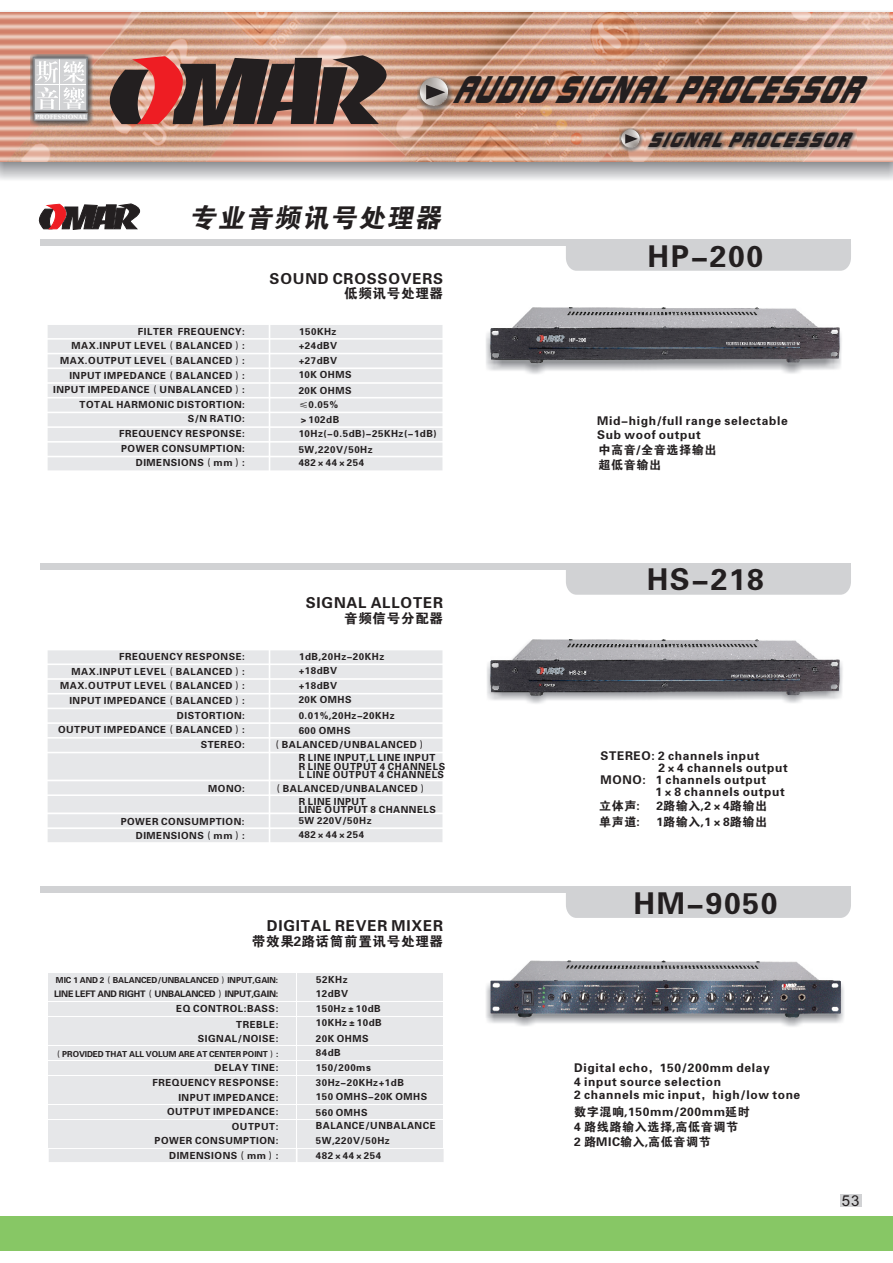
<style>
.page{position:relative;width:893px;height:1263px;background:#fff}
.page>*{position:absolute;margin:0;border:0;box-sizing:border-box;transform-origin:0 0}
.t1{font:italic 36px "Bolt Bold IT Cby BT";color:#231f20;scale:.64 1}
.t2{font:30px "FZDHTJW GB1 0";letter-spacing:.055em;color:#231f20}
.t3{font:italic 26.7px "FZDHTJW GB1 0";color:#231f20}
.t4{font:italic 19.35px "Bolt Bold IT Cby BT";color:#231f20;scale:.74 1}
.t5{font:15px "FZDHTJW GB1 0";letter-spacing:.055em;color:#231f20}
.t6{font:15px "Arial";color:#231f20}
.t7{font:13.5px "FZDHTJW GB1 0";letter-spacing:.055em;color:#231f20}
.t8{font:12px/11.7px "FZDHTJW GB1 0";letter-spacing:.055em;color:#231f20}
.t9{font:9.75px/14.5px "FZDHTJW GB1 0";letter-spacing:.055em;color:#231f20}
.t10{font:9px "FZDHTJW GB1 0";letter-spacing:-.02em;color:#231f20}
.t11{font:8.25px "FZDHTJW GB1 0";color:#231f20}
.t12{font:800 6.15px "Weiss BT";letter-spacing:.055em;color:#fff}
</style>
<div class="page">
<div style="left:0;top:1216px;width:893px;height:34px;background:#87c765"></div>
<img style="left:0;top:11px;width:893px;height:169px">
<img style="left:0;top:13px;width:893px;height:148px">
<img style="left:417px;top:76px;width:36px;height:37px">
<img style="left:420px;top:78px;width:28px;height:28px;border-radius:50%">
<svg style="left:426px;top:85px;width:19px;height:15px"></svg>
<img style="left:646px;top:129px;width:210px;height:22px">
<img style="left:619px;top:128px;width:24px;height:24px">
<img style="left:621px;top:129px;width:18px;height:19px;border-radius:50%">
<svg style="left:625px;top:134px;width:13px;height:10px"></svg>
<div style="left:41px;top:239px;width:810px;height:6px;background:#d1d2d4"></div>
<div style="left:566px;top:245px;width:285px;height:26px;background:#d1d2d4"></div>
<div style="left:41px;top:563px;width:810px;height:6px;background:#d1d2d4"></div>
<div style="left:566px;top:569px;width:285px;height:26px;background:#d1d2d4"></div>
<div style="left:41px;top:886px;width:810px;height:7px;background:#d1d2d4"></div>
<div style="left:566px;top:893px;width:285px;height:25px;background:#d1d2d4"></div>
<img style="left:487px;top:661px;width:356px;height:43px">
<img style="left:491px;top:639px;width:349px;height:56px">
<img style="left:486px;top:328px;width:356px;height:46px">
<img style="left:491px;top:307px;width:349px;height:56px">
<img style="left:570px;top:339px;width:16px;height:4px">
<img style="left:727px;top:343px;width:73px;height:2px">
<img style="left:486px;top:981px;width:358px;height:46px">
<img style="left:511px;top:960px;width:308px;height:20px">
<img style="left:486px;top:981px;width:353px;height:36px">
<img style="left:490px;top:980px;width:350px;height:33px">
<svg style="left:38px;top:204px;width:102px;height:26px"></svg>
<div style="left:297px;top:1134px;width:145px;height:13px;background:#e6e7e9"></div>
<div style="left:49px;top:1134px;width:247px;height:13px;background:#e6e7e9"></div>
<svg style="left:48px;top:325px;width:394px;height:145px;background:#e8e9eb"></svg>
<div style="left:297px;top:973px;width:145px;height:13px;background:#e6e7e9"></div>
<div style="left:49px;top:973px;width:247px;height:13px;background:#e6e7e9"></div>
<div style="left:297px;top:988px;width:145px;height:13px;background:#e6e7e9"></div>
<div style="left:49px;top:988px;width:247px;height:13px;background:#e6e7e9"></div>
<div style="left:297px;top:1002px;width:145px;height:13px;background:#e6e7e9"></div>
<div style="left:49px;top:1002px;width:247px;height:13px;background:#e6e7e9"></div>
<div style="left:297px;top:1017px;width:145px;height:13px;background:#e6e7e9"></div>
<div style="left:49px;top:1017px;width:247px;height:13px;background:#e6e7e9"></div>
<div style="left:297px;top:1032px;width:145px;height:13px;background:#e6e7e9"></div>
<div style="left:49px;top:1032px;width:247px;height:13px;background:#e6e7e9"></div>
<div style="left:297px;top:1046px;width:145px;height:14px;background:#e6e7e9"></div>
<div style="left:49px;top:1046px;width:247px;height:14px;background:#e6e7e9"></div>
<div style="left:297px;top:1061px;width:145px;height:13px;background:#e6e7e9"></div>
<div style="left:49px;top:1061px;width:247px;height:13px;background:#e6e7e9"></div>
<div style="left:297px;top:1076px;width:145px;height:13px;background:#e6e7e9"></div>
<div style="left:49px;top:1076px;width:247px;height:13px;background:#e6e7e9"></div>
<div style="left:297px;top:1091px;width:145px;height:13px;background:#e6e7e9"></div>
<div style="left:49px;top:1091px;width:247px;height:13px;background:#e6e7e9"></div>
<div style="left:297px;top:1105px;width:145px;height:13px;background:#e6e7e9"></div>
<div style="left:49px;top:1105px;width:247px;height:13px;background:#e6e7e9"></div>
<div style="left:297px;top:1120px;width:145px;height:13px;background:#e6e7e9"></div>
<div style="left:49px;top:1120px;width:247px;height:13px;background:#e6e7e9"></div>
<svg style="left:48px;top:650px;width:394px;height:192px;background:#e8e9eb"></svg>
<div style="left:49px;top:1149px;width:395px;height:13px;background:#e6e7e9"></div>
<div style="left:840px;top:1194px;width:21px;height:13px;background:#d1d2d4"></div>
<img style="left:30px;top:54px;width:63px;height:72px">
<svg style="left:34px;top:61px;width:54px;height:60px"></svg>
<div style="left:34px;top:58px;width:53px;height:54px;border:2px solid #939598"></div>
<svg style="left:108px;top:55px;width:280px;height:71px;background:#734d47"></svg>
<p class="t12" style="left:36px;top:114px;width:53px">PROFESSIONAL</p>
<h1 class="t1" style="left:452px;top:76px;width:662px">AUDIO SIGNAL PROCESSOR</h1>
<h3 class="t4" style="left:648px;top:132px;width:284px">SIGNAL PROCESSOR</h3>
<h3 class="t3" style="left:190px;top:204px;width:257px">专业音频讯号处理器</h3>
<p class="t9" style="left:53px;top:324px;width:193px;text-align:right">FILTER FREQUENCY:<br>MAX.INPUT LEVEL（BALANCED）:<br>MAX.OUTPUT LEVEL（BALANCED）:<br>INPUT IMPEDANCE（BALANCED）:<br>INPUT IMPEDANCE（UNBALANCED）:<br>TOTAL HARMONIC DISTORTION:<br>S/N RATIO:<br>FREQUENCY RESPONSE:<br>POWER CONSUMPTION:<br>DIMENSIONS（mm）:</p>
<h3 class="t5" style="left:270px;top:271px;width:175px">SOUND CROSSOVERS</h3>
<h3 class="t7" style="left:344px;top:287px;width:100px">低频讯号处理器</h3>
<p class="t9" style="left:299px;top:324px;width:40px;line-height:14px">150KHz +24dBV</p>
<p class="t9" style="left:299px;top:354px;width:54px;line-height:14px">+27dBV<br>10K OHMS</p>
<p class="t9" style="left:299px;top:383px;width:140px">20K OHMS<br>≤0.05%<br>＞102dB<br>10Hz(-0.5dB)-25KHz(-1dB)</p>
<p class="t9" style="left:299px;top:456px;width:67px">482×44×254</p>
<p class="t9" style="left:299px;top:442px;width:76px">5W,220V/50Hz</p>
<h2 class="t2" style="left:648px;top:241px;width:117px">HP-200</h2>
<p class="t8" style="left:597px;top:414px;width:192px;line-height:13.8px">Mid-high/full range selectable<br>Sub woof output</p>
<p class="t8" style="left:598px;top:443px;width:119px;line-height:14.7px">中高音/全音选择输出超低音输出</p>
<p class="t9" style="left:58px;top:649px;width:188px;text-align:right">FREQUENCY RESPONSE:<br>MAX.INPUT LEVEL（BALANCED）:<br>MAX.OUTPUT LEVEL（BALANCED）:<br>INPUT IMPEDANCE（BALANCED）:<br>DISTORTION:<br>OUTPUT IMPEDANCE（BALANCED）:<br>STEREO:</p>
<p class="t9" style="left:208px;top:781px;width:38px">MONO:</p>
<p class="t9" style="left:121px;top:814px;width:125px">POWER CONSUMPTION:</p>
<h3 class="t5" style="left:306px;top:595px;width:139px">SIGNAL ALLOTER</h3>
<h3 class="t7" style="left:344px;top:612px;width:100px">音频信号分配器</h3>
<p class="t9" style="left:299px;top:650px;width:87px;line-height:14px">1dB,20Hz-20KHz +18dBV</p>
<p class="t9" style="left:299px;top:679px;width:54px;line-height:14px">+18dBV<br>20K OMHS</p>
<p class="t9" style="left:299px;top:708px;width:97px">0.01%,20Hz-20KHz</p>
<p class="t9" style="left:299px;top:723px;width:53px">600 OMHS</p>
<p class="t9" style="left:272px;top:737px;width:156px">（BALANCED/UNBALANCED）</p>
<p class="t9" style="left:299px;top:754px;width:148px;line-height:8.4px">R LINE INPUT,L LINE INPUT<br>R LINE OUTPUT 4 CHANNELS</p>
<p class="t9" style="left:273px;top:781px;width:156px">（BALANCED/UNBALANCED）</p>
<p class="t9" style="left:299px;top:768px;width:147px">L LINE OUTPUT 4 CHANNELS</p>
<p class="t9" style="left:299px;top:804px;width:139px;line-height:11.4px">LINE OUTPUT 8 CHANNELS<br>5W 220V/50Hz</p>
<p class="t9" style="left:299px;top:794px;width:69px">R LINE INPUT</p>
<p class="t9" style="left:136px;top:828px;width:111px">DIMENSIONS（mm）:</p>
<p class="t9" style="left:299px;top:827px;width:67px">482×44×254</p>
<h3 class="t5" style="left:267px;top:918px;width:178px">DIGITAL REVER MIXER</h3>
<h3 class="t7" style="left:252px;top:934px;width:193px">带效果2路话筒前置讯号处理器</h3>
<p class="t11" style="left:56px;top:976px;width:224px">MIC 1 AND 2（BALANCED/UNBALANCED）INPUT,GAIN:</p>
<p class="t10" style="left:54px;top:990px;width:226px">LINE LEFT AND RIGHT（UNBALANCED）INPUT,GAIN:</p>
<p class="t9" style="left:176px;top:1001px;width:104px;line-height:15px;text-align:right">EQ CONTROL:BASS:<br>TREBLE:<br>SIGNAL/NOISE:</p>
<p class="t11" style="left:54px;top:1050px;width:226px">（PROVIDED THAT ALL VOLUM ARE AT CENTER POINT）:</p>
<p class="t9" style="left:152px;top:1061px;width:127px;text-align:right">DELAY TINE:<br>FREQUENCY RESPONSE:<br>INPUT IMPEDANCE:<br>OUTPUT IMPEDANCE:<br>OUTPUT:<br>POWER CONSUMPTION:</p>
<p class="t9" style="left:316px;top:972px;width:34px;line-height:14px">52KHz<br>12dBV</p>
<p class="t9" style="left:316px;top:1002px;width:67px;line-height:14px">150Hz±10dB<br>10KHz±10dB</p>
<p class="t9" style="left:316px;top:1031px;width:113px">20K OHMS<br>84dB<br>150/200ms<br>30Hz-20KHz+1dB<br>150 OMHS-20K OMHS</p>
<p class="t9" style="left:316px;top:1119px;width:121px">BALANCE/UNBALANCE</p>
<p class="t9" style="left:316px;top:1105px;width:53px">560 OMHS</p>
<p class="t9" style="left:316px;top:1133px;width:76px">5W,220V/50Hz</p>
<p class="t9" style="left:169px;top:1148px;width:111px">DIMENSIONS（mm）:</p>
<p class="t9" style="left:316px;top:1148px;width:67px">482×44×254</p>
<h2 class="t2" style="left:647px;top:564px;width:119px">HS-218</h2>
<p class="t8" style="left:658px;top:750px;width:131px;text-indent:-58px">STEREO: 2 channels input<br>2×4 channels output</p>
<p class="t8" style="left:599px;top:800px;width:42px">立体声:</p>
<p class="t8" style="left:656px;top:800px;width:112px">2路输入,2×4路输出</p>
<p class="t8" style="left:656px;top:774px;width:131px;text-indent:-55px">MONO: 1 channels output<br>1×8 channels output</p>
<p class="t8" style="left:599px;top:816px;width:42px">单声道:</p>
<p class="t8" style="left:656px;top:816px;width:112px">1路输入,1×8路输出</p>
<h2 class="t2" style="left:633px;top:888px;width:145px">HM-9050</h2>
<p class="t8" style="left:574px;top:1061px;width:228px;line-height:13.5px">Digital echo，150/200mm delay<br>4 input source selection<br>2 channels mic input，high/low tone</p>
<p class="t8" style="left:574px;top:1105px;width:177px;line-height:15px">数字混响,150mm/200mm延时<br>4 路线路输入选择,高低音调节<br>2 路MIC输入,高低音调节</p>
<h3 class="t6" style="left:842px;top:1195px;width:19px">53</h3>
</div>
